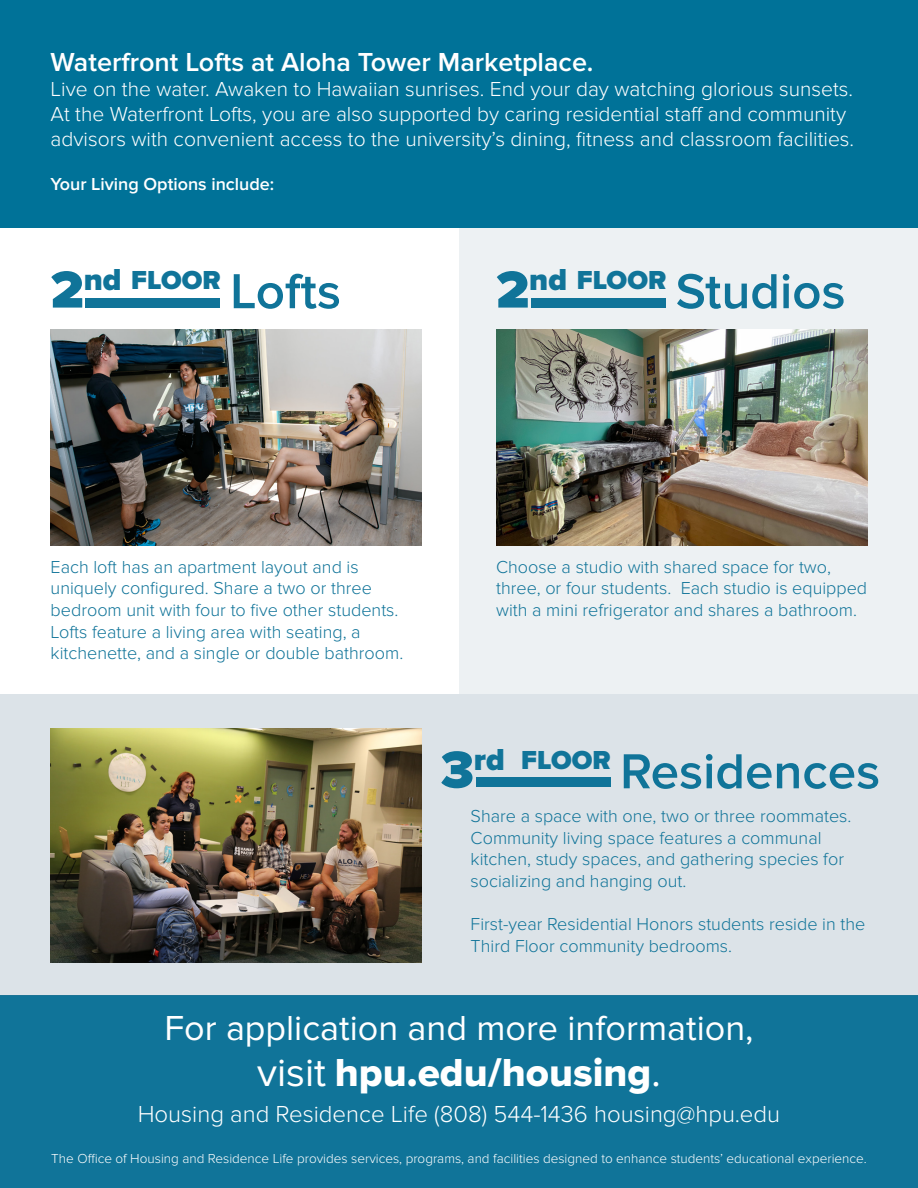
<style>
.page{position:relative;width:918px;height:1188px;background:#fff}
.page>*{position:absolute;margin:0;border:0;box-sizing:border-box;transform-origin:0 0}
.t1{font:600 51px "Proxima Nova";color:#107499}
.t2{font:40.5px "Proxima Nova Extrabld";color:#fff}
.t3{font:36px "Proxima Nova";color:#fff}
.t4{font:600 27px "Proxima Nova";color:#fff}
.t5{font:900 27px "Proxima Nova";color:#107499}
.t6{font:300 24px "Proxima Nova";color:#fff}
.t7{font:300 21px/25.2px "Proxima Nova";color:#fff}
.t8{font:300 18px/21.6px "Proxima Nova";color:#107499}
.t9{font:600 18px "Proxima Nova";color:#fff}
.t10{font:300 13.5px "Proxima Nova";color:#fff}
.s1{font-size:54px}
.s2{font-size:31.5px}
.s3{font-weight:600;font-size:51px}
.s4{font-weight:900;font-size:54px}
.s5{font-family:"Proxima Nova"}
.s6{font-family:"Minion Pro"}
</style>
<div class="page">
<div style="left:0;top:996px;width:918px;height:192px;background:#107499"></div>
<div style="left:459px;top:216px;width:459px;height:478px;background:#edf1f3"></div>
<div style="left:0;top:0;width:918px;height:228px;background:#007298"></div>
<div style="left:0;top:694px;width:918px;height:302px;background:#dce3e8"></div>
<img style="left:496px;top:329px;width:371px;height:216px">
<div style="left:531px;top:298px;width:135px;height:10px;background:#107499"></div>
<div style="left:476px;top:777px;width:134px;height:10px;background:#107499"></div>
<img style="left:51px;top:329px;width:371px;height:216px">
<div style="left:85px;top:298px;width:135px;height:10px;background:#107499"></div>
<img style="left:51px;top:728px;width:371px;height:235px">
<p class="t4" style="left:51px;top:46px;width:544px">Waterfront Lofts at Aloha Tower Marketplace.</p>
<p class="t7" style="left:51px;top:77px;width:805px">Live on the water. Awaken to Hawaiian sunrises. End your day watching glorious sunsets.<br>At the Waterfront Lofts, you are also supported by caring residential staff and community advisors with convenient access to the university’s dining, fitness and classroom facilities.</p>
<p class="t9" style="left:51px;top:173px;width:225px">Your Living Options include:</p>
<p class="t5" style="left:51px;top:260px;width:292px"><span class="s1">2</span><span class="s2">nd</span> FLOOR <span class="s3">Lofts</span></p>
<p class="t1" style="left:496px;top:262px;width:351px"><span class="s4">2</span><sup>nd</sup> <sup>FLOOR</sup> Studios</p>
<p class="t8" style="left:51px;top:556px;width:354px">Each loft has an apartment layout and is uniquely configured. Share a two or three bedroom unit with four to five other students.<br>Lofts feature a living area with seating, a kitchenette, and a single or double bathroom.</p>
<p class="t8" style="left:496px;top:556px;width:373px">Choose a studio with shared space for two, three, or four students. Each studio is equipped with a mini refrigerator and shares a bathroom.</p>
<p class="t5" style="left:441px;top:740px;width:172px"><span class="s1">3</span><span class="s2">rd</span> FLOOR</p>
<p class="t1" style="left:620px;top:742px;width:262px">Residences</p>
<p class="t8" style="left:471px;top:806px;width:382px">Share a space with one, two or three roommates.<br>Community living space features a communal kitchen, study spaces, and gathering species for socializing and hanging out.</p>
<p class="t8" style="left:471px;top:914px;width:396px">First-year Residential Honors students reside in the<br>Third Floor community bedrooms.</p>
<p class="t3" style="left:164px;top:1008px;width:591px">For application and more information,</p>
<p class="t2" style="left:257px;top:1049px;width:405px"><span class="s5">visit</span> hpu.edu/housing<span class="s6">.</span></p>
<p class="t6" style="left:138px;top:1101px;width:644px">Housing and Residence Life (808) 544-1436 housing@hpu.edu</p>
<p class="t10" style="left:51px;top:1151px;width:817px">The Office of Housing and Residence Life provides services, programs, and facilities designed to enhance students’ educational experience.</p>
</div>
